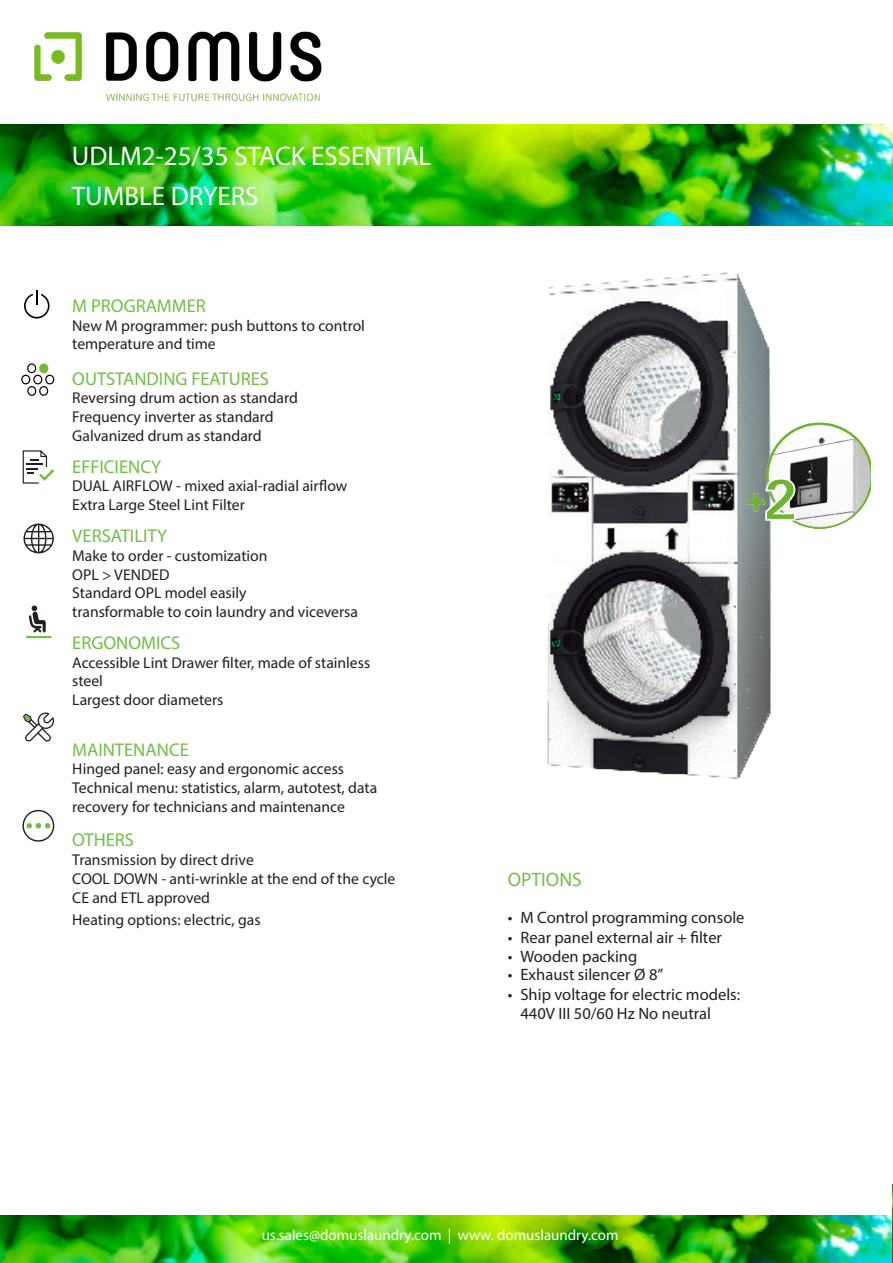
<style>
.page{position:relative;width:893px;height:1263px;background:#fff}
.page>*{position:absolute;margin:0;border:0;box-sizing:border-box;transform-origin:0 0}
.t1{font:27px "Myriad Pro";color:#fff}
.t2{font:19.5px "Myriad Pro";color:#71bf44}
.t3{font:18.6px "Myriad Pro";color:#71bf44}
.t4{font:18.6px "Myriad Pro";color:#70be46}
.t5{font:18.45px "Myriad Pro";color:#71bf44}
.t6{font:16.5px/19.5px "Myriad Pro";color:#231f20}
.t7{font:15.6px/18.8px "Myriad Pro";color:#231f20}
.t8{font:15px "Myriad Pro";color:#fff}
</style>
<div class="page">
<img style="left:0;top:124px;width:893px;height:101px">
<img style="left:34px;top:31px;width:288px;height:70px">
<img style="left:0;top:1216px;width:892px;height:47px">
<img style="left:892px;top:1184px;width:1px;height:79px">
<svg style="left:24px;top:291px;width:26px;height:27px"></svg>
<svg style="left:23px;top:810px;width:31px;height:32px"></svg>
<svg style="left:21px;top:363px;width:34px;height:33px"></svg>
<svg style="left:29px;top:605px;width:17px;height:27px"></svg>
<hr style="left:27px;top:636px;width:24px;height:2px;background:#71bf44">
<svg style="left:23px;top:450px;width:31px;height:34px"></svg>
<svg style="left:23px;top:712px;width:31px;height:29px"></svg>
<svg style="left:23px;top:524px;width:31px;height:29px"></svg>
<img style="left:547px;top:272px;width:224px;height:507px">
<img style="left:721px;top:419px;width:150px;height:121px">
<p class="t1" style="left:72px;top:139px;width:361px">UDLM2-25/35 STACK ESSENTIAL</p>
<p class="t1" style="left:72px;top:179px;width:188px">TUMBLE DRYERS</p>
<p class="t5" style="left:72px;top:294px;width:135px">M PROGRAMMER</p>
<p class="t7" style="left:72px;top:316px;width:294px">New M programmer: push buttons to control</p>
<p class="t7" style="left:72px;top:335px;width:145px">temperature and time</p>
<p class="t3" style="left:72px;top:367px;width:198px">OUTSTANDING FEATURES</p>
<p class="t7" style="left:72px;top:388px;width:227px">Reversing drum action as standard</p>
<p class="t7" style="left:72px;top:407px;width:203px">Frequency inverter as standard</p>
<p class="t7" style="left:72px;top:426px;width:191px">Galvanized drum as standard</p>
<p class="t3" style="left:72px;top:455px;width:90px">EFFICIENCY</p>
<p class="t7" style="left:72px;top:477px;width:277px">DUAL AIRFLOW - mixed axial-radial airflow</p>
<p class="t7" style="left:72px;top:495px;width:174px">Extra Large Steel Lint Filter</p>
<p class="t3" style="left:72px;top:524px;width:97px">VERSATILITY</p>
<p class="t7" style="left:72px;top:546px;width:197px">Make to order - customization</p>
<p class="t7" style="left:72px;top:565px;width:99px">OPL &gt; VENDED</p>
<p class="t7" style="left:72px;top:583px;width:176px">Standard OPL model easily</p>
<p class="t7" style="left:72px;top:602px;width:287px">transformable to coin laundry and viceversa</p>
<p class="t4" style="left:72px;top:631px;width:110px">ERGONOMICS</p>
<p class="t7" style="left:72px;top:653px;width:299px">Accessible Lint Drawer filter, made of stainless steel</p>
<p class="t7" style="left:72px;top:690px;width:153px">Largest door diameters</p>
<p class="t4" style="left:72px;top:738px;width:118px">MAINTENANCE</p>
<p class="t7" style="left:72px;top:760px;width:273px">Hinged panel: easy and ergonomic access</p>
<p class="t7" style="left:72px;top:778px;width:306px">Technical menu: statistics, alarm, autotest, data</p>
<p class="t7" style="left:72px;top:797px;width:274px">recovery for technicians and maintenance</p>
<p class="t3" style="left:72px;top:829px;width:63px">OTHERS</p>
<p class="t7" style="left:72px;top:850px;width:183px">Transmission by direct drive</p>
<p class="t7" style="left:72px;top:869px;width:325px">COOL DOWN - anti-wrinkle at the end of the cycle</p>
<p class="t7" style="left:72px;top:888px;width:139px">CE and ETL approved</p>
<p class="t7" style="left:72px;top:910px;width:190px">Heating options: electric, gas</p>
<p class="t2" style="left:508px;top:867px;width:76px">OPTIONS</p>
<p class="t6" style="left:508px;top:908px;width:238px">• M Control programming console</p>
<p class="t6" style="left:508px;top:927px;width:216px">• Rear panel external air + filter</p>
<p class="t6" style="left:508px;top:947px;width:131px">• Wooden packing</p>
<p class="t6" style="left:508px;top:965px;width:157px">• Exhaust silencer Ø 8”</p>
<p class="t6" style="left:520px;top:984px;width:221px;text-indent:-13px">• Ship voltage for electric models:<br>440V III 50/60 Hz No neutral</p>
<p class="t8" style="left:262px;top:1225px;width:358px">us.sales@domuslaundry.com | www. domuslaundry.com</p>
</div>
